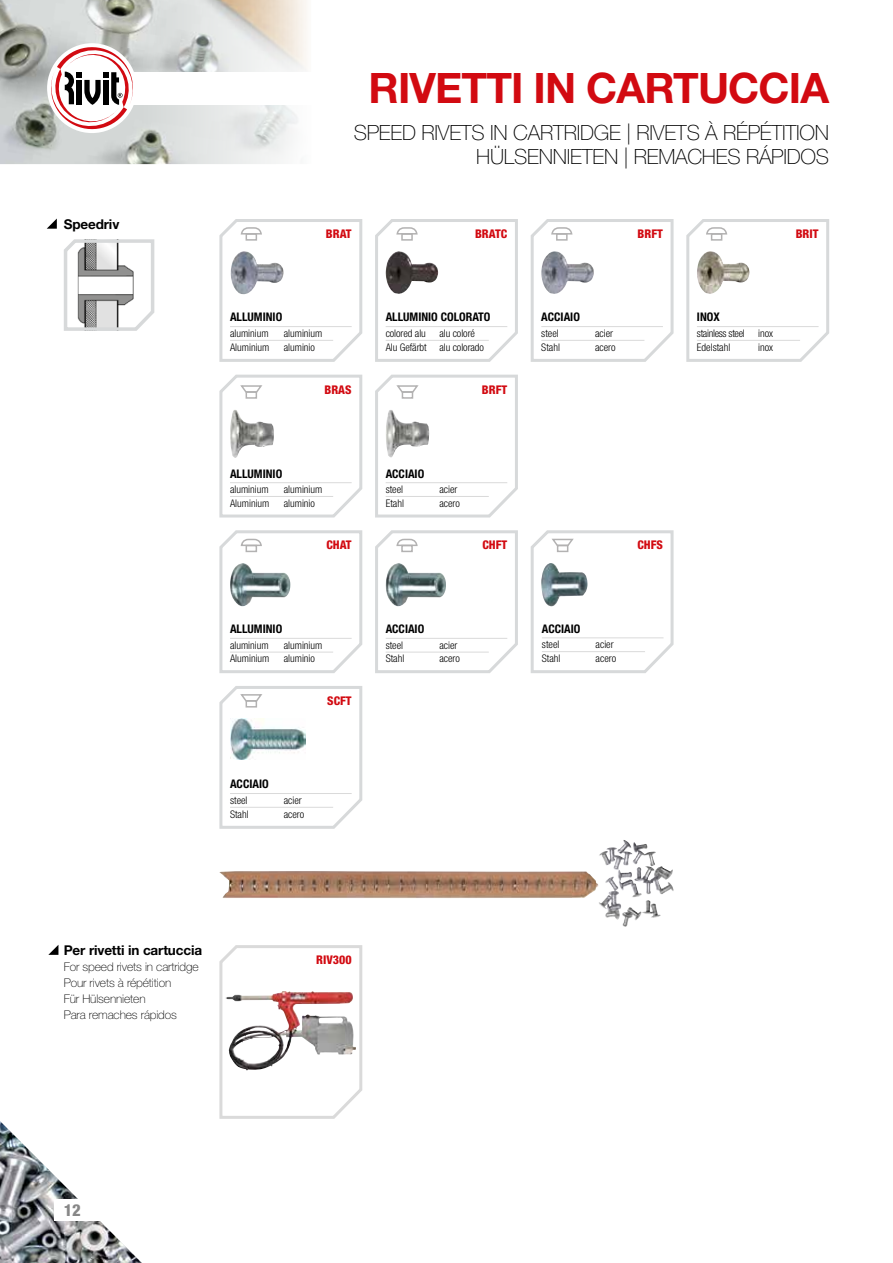
<style>
.page{position:relative;width:893px;height:1263px;background:#fff}
.page>*{position:absolute;margin:0;border:0;box-sizing:border-box;transform-origin:0 0}
.t1{font:700 42px "Helvetica Neue LT Std";letter-spacing:-.02em;color:#d20a11}
.t2{font:100 21px/24px "Helvetica Neue LT Std";letter-spacing:-.01em;color:#000;text-align:right}
.t3{font:800 condensed 16.5px "Helvetica Neue LT Std";color:#878787}
.t4{font:700 13.5px "Helvetica Neue LT Std";letter-spacing:-.01em;color:#000}
.t5{font:100 12px/16px "Helvetica Neue LT Std";letter-spacing:-.01em;color:#000}
.t6{font:800 condensed 12px "Helvetica Neue LT Std";color:#d20a11}
.t7{font:700 condensed 11.85px "Helvetica Neue LT Std";color:#000}
.t8{font:300 condensed 10.5px/13.8px "Helvetica Neue LT Std";color:#000}
.t9{font:300 condensed 10.5px "Helvetica Neue LT Std";letter-spacing:-.03em;color:#000}
</style>
<div class="page">
<img style="left:0;top:0;width:307px;height:164px">
<div style="left:126px;top:72px;width:286px;height:32px;background:#fff"></div>
<svg style="left:45px;top:41px;width:94px;height:94px"></svg>
<svg style="left:47px;top:219px;width:10px;height:10px"></svg>
<img style="left:598px;top:840px;width:58px;height:54px">
<svg style="left:219px;top:219px;width:144px;height:143px"></svg>
<div style="left:246px;top:233px;width:11px;height:8px;border:2px solid #b3b2b2"></div>
<svg style="left:219px;top:530px;width:144px;height:143px"></svg>
<div style="left:246px;top:545px;width:11px;height:7px;border:2px solid #b3b2b2"></div>
<svg style="left:375px;top:219px;width:143px;height:143px"></svg>
<div style="left:401px;top:233px;width:12px;height:8px;border:2px solid #b3b2b2"></div>
<svg style="left:375px;top:530px;width:143px;height:143px"></svg>
<div style="left:401px;top:545px;width:12px;height:7px;border:2px solid #b3b2b2"></div>
<svg style="left:530px;top:219px;width:144px;height:143px"></svg>
<div style="left:556px;top:233px;width:12px;height:8px;border:2px solid #b3b2b2"></div>
<svg style="left:686px;top:219px;width:143px;height:143px"></svg>
<div style="left:711px;top:233px;width:11px;height:8px;border:2px solid #b3b2b2"></div>
<svg style="left:530px;top:530px;width:144px;height:143px"></svg>
<svg style="left:375px;top:374px;width:143px;height:144px"></svg>
<svg style="left:219px;top:374px;width:144px;height:144px"></svg>
<svg style="left:219px;top:686px;width:144px;height:143px"></svg>
<svg style="left:0;top:945px;width:363px;height:318px"></svg>
<img style="left:225px;top:991px;width:64px;height:79px">
<svg style="left:64px;top:239px;width:91px;height:92px"></svg>
<p class="t4" style="left:64px;top:215px;width:57px">Speedriv</p>
<h1 class="t1" style="left:368px;top:62px;width:462px">RIVETTI IN CARTUCCIA</h1>
<h2 class="t2" style="left:354px;top:121px;width:477px">SPEED RIVETS IN CARTRIDGE | RIVETS À RÉPÉTITION<br>HÜLSENNIETEN | REMACHES RÁPIDOS</h2>
<p class="t6" style="left:326px;top:226px;width:27px">BRAT</p>
<p class="t6" style="left:475px;top:226px;width:34px">BRATC</p>
<p class="t6" style="left:638px;top:226px;width:27px">BRFT</p>
<p class="t7" style="left:230px;top:310px;width:54px">ALLUMINIO</p>
<p class="t8" style="left:230px;top:326px;width:40px">aluminium</p>
<p class="t8" style="left:284px;top:326px;width:40px">aluminium</p>
<p class="t8" style="left:230px;top:340px;width:41px">Aluminium</p>
<p class="t8" style="left:284px;top:340px;width:33px">aluminio</p>
<p class="t7" style="left:386px;top:310px;width:106px">ALLUMINIO COLORATO</p>
<p class="t8" style="left:386px;top:326px;width:42px">colored alu</p>
<p class="t8" style="left:386px;top:326px;width:100px;text-indent:54px">alu coloré<br>Alu Gefärbt alu colorado</p>
<p class="t7" style="left:541px;top:310px;width:40px">ACCIAIO</p>
<p class="t8" style="left:541px;top:326px;width:19px">steel</p>
<p class="t8" style="left:595px;top:326px;width:20px">acier</p>
<p class="t8" style="left:541px;top:340px;width:20px">Stahl</p>
<p class="t8" style="left:595px;top:340px;width:22px">acero</p>
<p class="t6" style="left:325px;top:382px;width:29px">BRAS</p>
<p class="t6" style="left:482px;top:382px;width:27px">BRFT</p>
<p class="t7" style="left:230px;top:466px;width:54px">ALLUMINIO</p>
<p class="t8" style="left:230px;top:482px;width:40px">aluminium</p>
<p class="t8" style="left:284px;top:482px;width:40px">aluminium</p>
<p class="t8" style="left:230px;top:496px;width:41px">Aluminium</p>
<p class="t8" style="left:284px;top:496px;width:33px">aluminio</p>
<p class="t7" style="left:386px;top:466px;width:40px">ACCIAIO</p>
<p class="t8" style="left:386px;top:482px;width:19px">steel</p>
<p class="t8" style="left:439px;top:482px;width:20px">acier</p>
<p class="t8" style="left:386px;top:496px;width:20px">Etahl</p>
<p class="t8" style="left:439px;top:496px;width:22px">acero</p>
<p class="t6" style="left:326px;top:538px;width:27px">CHAT</p>
<p class="t6" style="left:637px;top:538px;width:27px">CHFS</p>
<p class="t6" style="left:482px;top:538px;width:26px">CHFT</p>
<p class="t7" style="left:230px;top:622px;width:54px">ALLUMINIO</p>
<p class="t8" style="left:230px;top:638px;width:40px">aluminium</p>
<p class="t8" style="left:284px;top:638px;width:40px">aluminium</p>
<p class="t8" style="left:230px;top:652px;width:41px">Aluminium</p>
<p class="t8" style="left:284px;top:652px;width:33px">aluminio</p>
<p class="t6" style="left:327px;top:693px;width:26px">SCFT</p>
<p class="t7" style="left:230px;top:777px;width:40px">ACCIAIO</p>
<p class="t8" style="left:230px;top:793px;width:19px">steel</p>
<p class="t8" style="left:284px;top:793px;width:20px">acier</p>
<p class="t8" style="left:230px;top:807px;width:20px">Stahl</p>
<p class="t8" style="left:284px;top:807px;width:22px">acero</p>
<p class="t7" style="left:386px;top:622px;width:40px">ACCIAIO</p>
<p class="t8" style="left:386px;top:638px;width:19px">steel</p>
<p class="t8" style="left:439px;top:638px;width:20px">acier</p>
<p class="t8" style="left:386px;top:652px;width:20px">Stahl</p>
<p class="t8" style="left:439px;top:652px;width:22px">acero</p>
<p class="t7" style="left:542px;top:621px;width:40px">ACCIAIO</p>
<p class="t8" style="left:542px;top:637px;width:19px">steel</p>
<p class="t8" style="left:596px;top:637px;width:20px">acier</p>
<p class="t8" style="left:542px;top:651px;width:20px">Stahl</p>
<p class="t8" style="left:596px;top:651px;width:22px">acero</p>
<p class="t6" style="left:796px;top:226px;width:24px">BRIT</p>
<p class="t7" style="left:697px;top:310px;width:24px">INOX</p>
<p class="t9" style="left:697px;top:327px;width:49px">stainless steel</p>
<p class="t8" style="left:758px;top:326px;width:16px">inox</p>
<p class="t8" style="left:697px;top:340px;width:35px">Edelstahl</p>
<p class="t8" style="left:758px;top:340px;width:16px">inox</p>
<p class="t4" style="left:64px;top:941px;width:140px">Per rivetti in cartuccia</p>
<p class="t5" style="left:64px;top:958px;width:136px">For speed rivets in cartridge<br>Pour rivets à répétition<br>Für Hülsennieten<br>Para remaches rápidos</p>
<p class="t6" style="left:316px;top:952px;width:37px">RIV300</p>
<h3 class="t3" style="left:64px;top:1199px;width:19px">12</h3>
</div>
